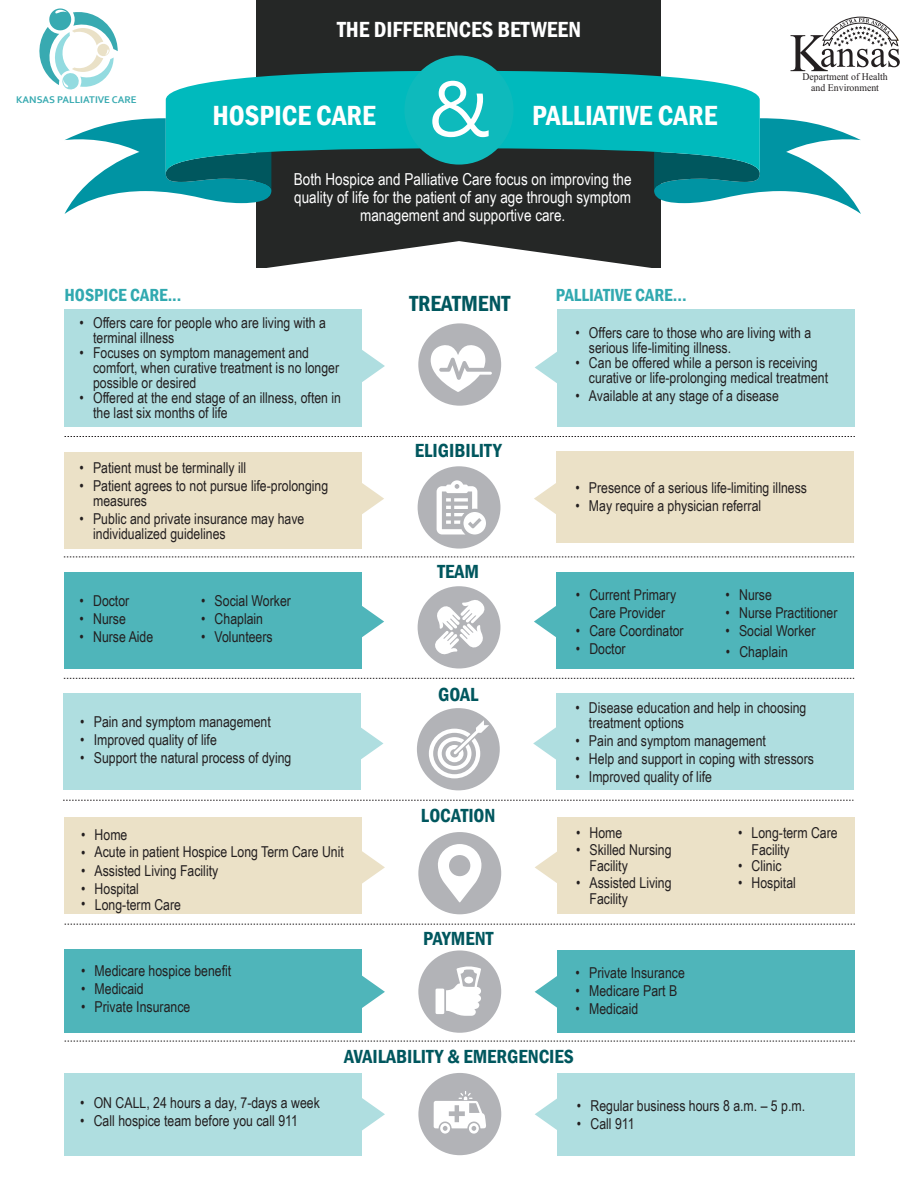
<style>
.page{position:relative;width:918px;height:1188px;background:#fff}
.page>*{position:absolute;margin:0;border:0;box-sizing:border-box;transform-origin:0 0}
.t1{font:78px "Ebrima";color:#fff}
.t2{font:600 condensed 28.5px "Franklin Gothic";color:#fff}
.t3{font:600 condensed 22.5px "Franklin Gothic";color:#fff}
.t4{font:600 condensed 22.5px "Franklin Gothic";color:#00575e}
.t5{font:600 condensed 19.5px "Franklin Gothic";color:#00575e}
.t6{font:600 condensed 18px "Franklin Gothic";color:#31a9b0}
.t7{font:16.5px/18px "Arial Narrow";color:#fff;text-align:center}
.t8{font:15px/15px "Arial Narrow";color:#231f20}
.t9{font:10.2px/10.2px "Times New Roman";color:#231f20;text-align:center;scale:.96 1}
.t10{font:700 10.2px "Corbel";color:#38aab1}
</style>
<div class="page">
<svg style="left:39px;top:8px;width:79px;height:82px"></svg>
<div style="left:257px;top:0;width:404px;height:268px;background:#252726"></div>
<svg style="left:65px;top:118px;width:206px;height:96px"></svg>
<svg style="left:654px;top:118px;width:207px;height:96px"></svg>
<svg style="left:166px;top:71px;width:594px;height:103px;fill:#00babd"></svg>
<div style="left:404px;top:55px;width:110px;height:110px;background:#0ebabc;border-radius:50%"></div>
<div style="left:65px;top:309px;width:297px;height:118px;background:#afdee0"></div>
<div style="left:557px;top:309px;width:298px;height:118px;background:#afdee0"></div>
<div style="left:418px;top:323px;width:83px;height:83px;background:#b2b3b7;border-radius:50%"></div>
<svg style="left:65px;top:436px;width:790px;height:1px"></svg>
<svg style="left:362px;top:350px;width:23px;height:32px"></svg>
<svg style="left:535px;top:352px;width:22px;height:31px"></svg>
<div style="left:64px;top:452px;width:297px;height:97px;background:#ebe1c7"></div>
<div style="left:557px;top:452px;width:297px;height:91px;background:#ebe1c7"></div>
<div style="left:418px;top:466px;width:82px;height:83px;background:#b2b3b7;border-radius:50%"></div>
<svg style="left:64px;top:557px;width:790px;height:1px"></svg>
<svg style="left:361px;top:479px;width:23px;height:40px"></svg>
<svg style="left:534px;top:479px;width:23px;height:40px"></svg>
<div style="left:64px;top:572px;width:297px;height:97px;background:#4fb5ba"></div>
<div style="left:557px;top:572px;width:297px;height:97px;background:#4fb5ba"></div>
<div style="left:418px;top:586px;width:82px;height:83px;background:#b2b3b7;border-radius:50%"></div>
<svg style="left:64px;top:678px;width:790px;height:1px"></svg>
<svg style="left:361px;top:602px;width:23px;height:40px"></svg>
<svg style="left:534px;top:602px;width:23px;height:40px"></svg>
<div style="left:63px;top:694px;width:298px;height:96px;background:#afdee0"></div>
<div style="left:556px;top:694px;width:297px;height:96px;background:#afdee0"></div>
<div style="left:417px;top:708px;width:83px;height:82px;background:#b2b3b7;border-radius:50%"></div>
<svg style="left:63px;top:800px;width:790px;height:1px"></svg>
<svg style="left:361px;top:727px;width:22px;height:32px"></svg>
<svg style="left:533px;top:727px;width:23px;height:33px"></svg>
<div style="left:65px;top:818px;width:297px;height:96px;background:#ebe1c7"></div>
<div style="left:557px;top:818px;width:298px;height:96px;background:#ebe1c7"></div>
<div style="left:418px;top:832px;width:83px;height:82px;background:#b2b3b7;border-radius:50%"></div>
<svg style="left:65px;top:924px;width:790px;height:1px"></svg>
<svg style="left:362px;top:851px;width:23px;height:33px"></svg>
<svg style="left:535px;top:852px;width:22px;height:31px"></svg>
<div style="left:65px;top:949px;width:297px;height:84px;background:#4fb5ba"></div>
<div style="left:557px;top:950px;width:298px;height:83px;background:#4fb5ba"></div>
<div style="left:418px;top:950px;width:83px;height:83px;background:#b2b3b7;border-radius:50%"></div>
<svg style="left:65px;top:1041px;width:790px;height:1px"></svg>
<svg style="left:362px;top:975px;width:23px;height:33px"></svg>
<svg style="left:535px;top:976px;width:22px;height:32px"></svg>
<div style="left:65px;top:1073px;width:297px;height:82px;background:#afdee0"></div>
<div style="left:557px;top:1073px;width:298px;height:82px;background:#afdee0"></div>
<div style="left:418px;top:1073px;width:83px;height:82px;background:#b2b3b7;border-radius:50%"></div>
<svg style="left:362px;top:1098px;width:23px;height:33px"></svg>
<svg style="left:535px;top:1098px;width:22px;height:32px"></svg>
<svg style="left:267px;top:241px;width:384px;height:27px"></svg>
<svg style="left:791px;top:17px;width:109px;height:54px"></svg>
<svg style="left:431px;top:345px;width:61px;height:47px"></svg>
<svg style="left:437px;top:480px;width:49px;height:55px"></svg>
<svg style="left:435px;top:600px;width:50px;height:55px"></svg>
<svg style="left:429px;top:720px;width:60px;height:58px"></svg>
<svg style="left:438px;top:844px;width:44px;height:58px"></svg>
<svg style="left:436px;top:966px;width:45px;height:50px"></svg>
<svg style="left:434px;top:1091px;width:52px;height:43px"></svg>
<p class="t10" style="left:16px;top:93px;width:122px">KANSAS PALLIATIVE CARE</p>
<p class="t3" style="left:337px;top:15px;width:245px">THE DIFFERENCES BETWEEN</p>
<p class="t2" style="left:212px;top:97px;width:165px">HOSPICE CARE</p>
<p class="t1" style="left:428px;top:53px;width:64px">&amp;</p>
<p class="t2" style="left:532px;top:97px;width:187px">PALLIATIVE CARE</p>
<p class="t7" style="left:294px;top:169px;width:339px">Both Hospice and Palliative Care focus on improving the quality of life for the patient of any age through symptom management and supportive care.</p>
<p class="t6" style="left:65px;top:283px;width:118px">HOSPICE CARE...</p>
<p class="t6" style="left:556px;top:283px;width:132px">PALLIATIVE CARE...</p>
<p class="t4" style="left:409px;top:288px;width:102px">TREATMENT</p>
<p class="t9" style="left:802px;top:73px;width:91px">Department of Health and Environment</p>
<p class="t8" style="left:93px;top:314px;width:234px;text-indent:-14px">• Offers care for people who are living with a terminal illness</p>
<p class="t8" style="left:93px;top:344px;width:248px;text-indent:-14px">• Focuses on symptom management and comfort, when curative treatment is no longer possible or desired</p>
<p class="t8" style="left:93px;top:389px;width:250px;text-indent:-14px">• Offered at the end stage of an illness, often in the last six months of life</p>
<p class="t8" style="left:80px;top:460px;width:168px">• Patient must be terminally ill</p>
<p class="t8" style="left:93px;top:478px;width:237px;text-indent:-14px">• Patient agrees to not pursue life-prolonging measures</p>
<p class="t8" style="left:93px;top:511px;width:213px;text-indent:-14px">• Public and private insurance may have individualized guidelines</p>
<p class="t8" style="left:80px;top:593px;width:51px">• Doctor</p>
<p class="t8" style="left:80px;top:611px;width:48px">• Nurse</p>
<p class="t8" style="left:80px;top:629px;width:75px">• Nurse Aide</p>
<p class="t8" style="left:201px;top:593px;width:91px">• Social Worker</p>
<p class="t8" style="left:201px;top:611px;width:64px">• Chaplain</p>
<p class="t8" style="left:201px;top:629px;width:73px">• Volunteers</p>
<p class="t8" style="left:80px;top:713px;width:192px">• Pain and symptom management</p>
<p class="t8" style="left:80px;top:731px;width:138px">• Improved quality of life</p>
<p class="t8" style="left:80px;top:749px;width:213px">• Support the natural process of dying</p>
<p class="t8" style="left:81px;top:827px;width:48px">• Home</p>
<p class="t8" style="left:81px;top:844px;width:264px">• Acute in patient Hospice Long Term Care Unit</p>
<p class="t8" style="left:81px;top:863px;width:139px">• Assisted Living Facility</p>
<p class="t8" style="left:81px;top:881px;width:59px">• Hospital</p>
<p class="t8" style="left:81px;top:897px;width:101px">• Long-term Care</p>
<p class="t8" style="left:81px;top:963px;width:152px">• Medicare hospice benefit</p>
<p class="t8" style="left:81px;top:981px;width:64px">• Medicaid</p>
<p class="t8" style="left:81px;top:999px;width:111px">• Private Insurance</p>
<p class="t5" style="left:415px;top:438px;width:88px">ELIGIBILITY</p>
<p class="t5" style="left:438px;top:558px;width:43px">TEAM</p>
<p class="t5" style="left:438px;top:682px;width:42px">GOAL</p>
<p class="t5" style="left:421px;top:802px;width:76px">LOCATION</p>
<p class="t5" style="left:423px;top:926px;width:72px">PAYMENT</p>
<p class="t8" style="left:589px;top:325px;width:224px;text-indent:-14px">• Offers care to those who are living with a serious life-limiting illness.</p>
<p class="t8" style="left:589px;top:355px;width:241px;text-indent:-14px">• Can be offered while a person is receiving curative or life-prolonging medical treatment</p>
<p class="t8" style="left:575px;top:388px;width:205px">• Available at any stage of a disease</p>
<p class="t8" style="left:575px;top:479px;width:233px">• Presence of a serious life-limiting illness</p>
<p class="t8" style="left:575px;top:497px;width:187px">• May require a physician referral</p>
<p class="t8" style="left:576px;top:585px;width:102px;line-height:18px;text-align:center">• Current Primary<br>Care Provider</p>
<p class="t8" style="left:576px;top:623px;width:109px">• Care Coordinator</p>
<p class="t8" style="left:576px;top:641px;width:51px">• Doctor</p>
<p class="t8" style="left:726px;top:587px;width:48px">• Nurse</p>
<p class="t8" style="left:726px;top:605px;width:113px">• Nurse Practitioner</p>
<p class="t8" style="left:726px;top:623px;width:91px">• Social Worker</p>
<p class="t8" style="left:726px;top:643px;width:64px">• Chaplain</p>
<p class="t8" style="left:589px;top:700px;width:219px;text-indent:-14px">• Disease education and help in choosing treatment options</p>
<p class="t8" style="left:575px;top:733px;width:192px">• Pain and symptom management</p>
<p class="t8" style="left:575px;top:751px;width:240px">• Help and support in coping with stressors</p>
<p class="t8" style="left:575px;top:769px;width:138px">• Improved quality of life</p>
<p class="t8" style="left:576px;top:825px;width:48px">• Home</p>
<p class="t8" style="left:590px;top:840px;width:84px;line-height:16.5px;text-indent:-14px">• Skilled Nursing<br>Facility</p>
<p class="t8" style="left:590px;top:873px;width:84px;line-height:16.5px;text-indent:-14px">• Assisted Living<br>Facility</p>
<p class="t8" style="left:576px;top:965px;width:111px">• Private Insurance</p>
<p class="t8" style="left:576px;top:983px;width:103px">• Medicare Part B</p>
<p class="t8" style="left:576px;top:1001px;width:64px">• Medicaid</p>
<p class="t8" style="left:752px;top:824px;width:88px;line-height:16.5px;text-indent:-14px">• Long-term Care<br>Facility</p>
<p class="t8" style="left:738px;top:858px;width:45px">• Clinic</p>
<p class="t8" style="left:738px;top:874px;width:59px">• Hospital</p>
<p class="t8" style="left:80px;top:1095px;width:241px">• ON CALL, 24 hours a day, 7-days a week</p>
<p class="t8" style="left:80px;top:1113px;width:219px">• Call hospice team before you call 911</p>
<p class="t5" style="left:344px;top:1044px;width:231px">AVAILABILITY &amp; EMERGENCIES</p>
<p class="t8" style="left:577px;top:1098px;width:230px">• Regular business hours 8 a.m. – 5 p.m.</p>
<p class="t8" style="left:577px;top:1116px;width:59px">• Call 911</p>
</div>
